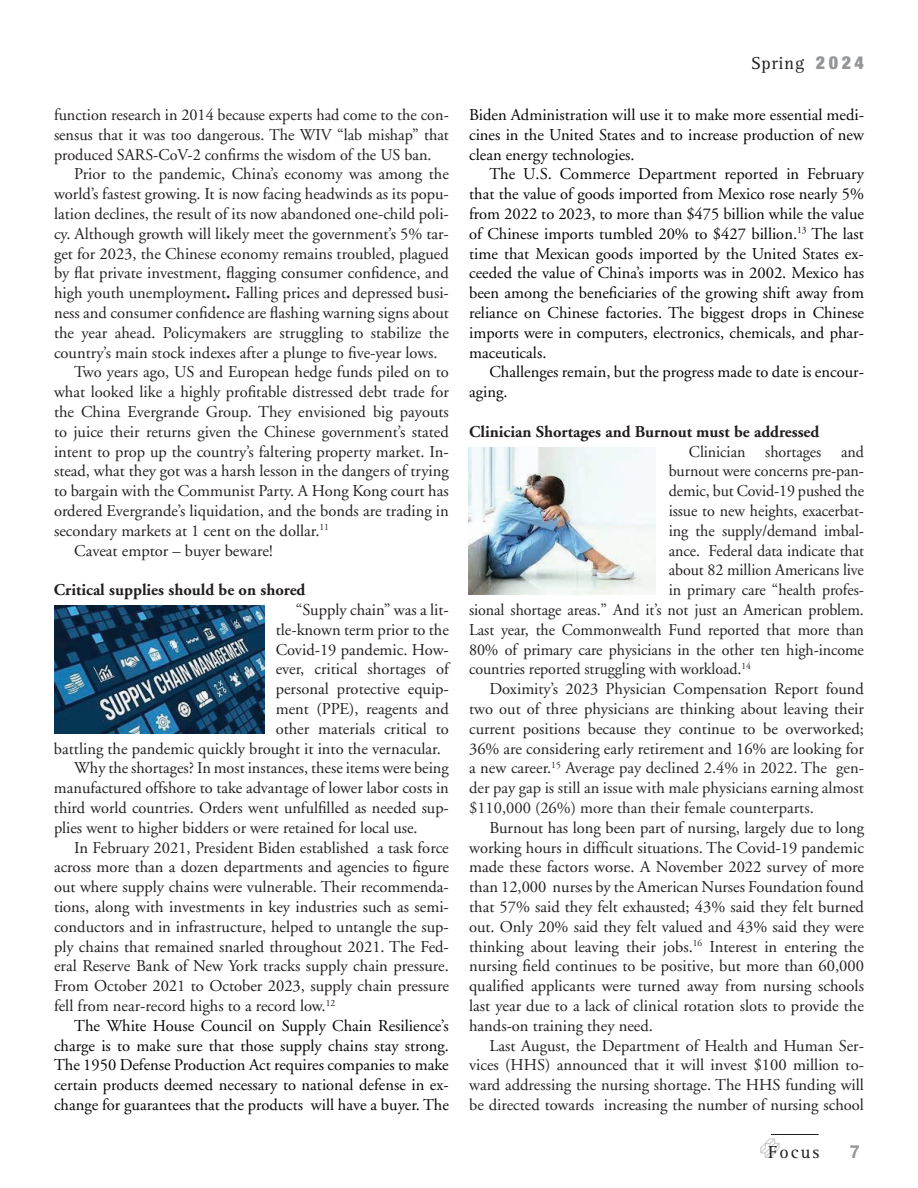
<style>
.page{position:relative;width:918px;height:1188px;background:#fff}
.page>*{position:absolute;margin:0;border:0;box-sizing:border-box;transform-origin:0 0}
.t1{font:18px "Rotis Serif";letter-spacing:.04em;color:#231f20}
.t2{font:700 18px "Helvetica Neue";color:#939598}
.t3{font:16.5px/19.8px "Adobe Garamond";color:#231f20;text-align:justify}
.t4{font:16.5px/19.8px "Adobe Garamond";color:#040503;text-align:justify}
.t5{font:16.5px "Adobe Garamond";color:#272727}
.t6{font:700 16.5px "Adobe Garamond";color:#231f20}
.s1{font-weight:700}
.s2{font-family:"Helvetica Neue";font-weight:900;font-stretch:condensed;color:#939598}
.s3{color:#231f20}
</style>
<div class="page">
<svg style="left:760px;top:1138px;width:20px;height:20px"></svg>
<hr style="left:771px;top:1134px;width:48px;height:1px;background:#231f20">
<img style="left:54px;top:605px;width:211px;height:129px">
<img style="left:469px;top:448px;width:186px;height:147px">
<p class="t3" style="left:54px;top:105px;width:396px">function research in 2014 because experts had come to the con&shy;sensus that it was too dangerous. The WIV “lab mishap” that produced SARS-CoV-2 confirms the wisdom of the US ban.</p>
<p class="t3" style="left:74px;top:165px;width:376px">Prior to the pandemic, China’s economy was among the</p>
<p class="t3" style="left:54px;top:185px;width:396px">world’s fastest growing. It is now facing headwinds as its popu-</p>
<p class="t3" style="left:54px;top:204px;width:396px">lation declines, the result of its now abandoned one-child poli-</p>
<p class="t3" style="left:54px;top:224px;width:396px">cy. Although growth will likely meet the government’s 5% tar-</p>
<p class="t3" style="left:54px;top:244px;width:396px">get for 2023, the Chinese economy remains troubled, plagued</p>
<p class="t3" style="left:54px;top:264px;width:396px">by flat private investment, flagging consumer confidence, and</p>
<p class="t3" style="left:54px;top:284px;width:396px">high youth unemployment<span class="s1">.</span> Falling prices and depressed busi-</p>
<p class="t3" style="left:54px;top:303px;width:396px">ness and consumer confidence are flashing warning signs about</p>
<p class="t3" style="left:54px;top:323px;width:396px">the year ahead. Policymakers are struggling to stabilize the</p>
<p class="t3" style="left:54px;top:343px;width:385px">country’s main stock indexes after a plunge to five-year lows.</p>
<p class="t3" style="left:74px;top:363px;width:376px">Two years ago, US and European hedge funds piled on to</p>
<p class="t3" style="left:54px;top:383px;width:396px">what looked like a highly profitable distressed debt trade for</p>
<p class="t3" style="left:54px;top:402px;width:396px">the China Evergrande Group. They envisioned big payouts</p>
<p class="t3" style="left:54px;top:422px;width:396px">to juice their returns given the Chinese government’s stated</p>
<p class="t3" style="left:54px;top:442px;width:396px">intent to prop up the country’s faltering property market. In-</p>
<p class="t3" style="left:54px;top:462px;width:396px">stead, what they got was a harsh lesson in the dangers of trying</p>
<p class="t3" style="left:54px;top:482px;width:396px">to bargain with the Communist Party. A Hong Kong court has</p>
<p class="t3" style="left:54px;top:501px;width:396px">ordered Evergrande’s liquidation, and the bonds are trading in</p>
<p class="t3" style="left:54px;top:521px;width:277px">secondary markets at 1 cent on the dollar.<sup>11</sup></p>
<p class="t3" style="left:74px;top:541px;width:200px">Caveat emptor – buyer beware!</p>
<p class="t6" style="left:54px;top:581px;width:253px">Critical supplies should be on shored</p>
<p class="t3" style="left:296px;top:600px;width:154px">“Supply chain” was a lit-</p>
<p class="t3" style="left:276px;top:620px;width:175px">tle-known term prior to the</p>
<p class="t3" style="left:276px;top:640px;width:175px">Covid-19 pandemic. How-</p>
<p class="t3" style="left:276px;top:660px;width:175px">ever, critical shortages of</p>
<p class="t3" style="left:276px;top:680px;width:175px">personal protective equip-</p>
<p class="t3" style="left:276px;top:699px;width:175px">ment (PPE), reagents and</p>
<p class="t3" style="left:276px;top:719px;width:175px">other materials critical to</p>
<p class="t3" style="left:54px;top:739px;width:388px">battling the pandemic quickly brought it into the vernacular.</p>
<p class="t3" style="left:74px;top:759px;width:376px">Why the shortages? In most instances, these items were being</p>
<p class="t3" style="left:54px;top:779px;width:396px">manufactured offshore to take advantage of lower labor costs in</p>
<p class="t3" style="left:54px;top:798px;width:396px">third world countries. Orders went unfulfilled as needed sup-</p>
<p class="t3" style="left:54px;top:818px;width:365px">plies went to higher bidders or were retained for local use.</p>
<p class="t3" style="left:74px;top:838px;width:376px">In February 2021, President Biden established a task force</p>
<p class="t3" style="left:54px;top:858px;width:396px">across more than a dozen departments and agencies to figure</p>
<p class="t3" style="left:54px;top:878px;width:396px">out where supply chains were vulnerable. Their recommenda-</p>
<p class="t3" style="left:54px;top:897px;width:396px">tions, along with investments in key industries such as semi-</p>
<p class="t3" style="left:54px;top:917px;width:396px">conductors and in infrastructure, helped to untangle the sup-</p>
<p class="t3" style="left:54px;top:937px;width:396px">ply chains that remained snarled throughout 2021. The Fed-</p>
<p class="t3" style="left:54px;top:957px;width:396px">eral Reserve Bank of New York tracks supply chain pressure.</p>
<p class="t3" style="left:54px;top:977px;width:396px">From October 2021 to October 2023, supply chain pressure</p>
<p class="t3" style="left:54px;top:996px;width:283px">fell from near-record highs to a record low.<sup>12</sup></p>
<p class="t4" style="left:74px;top:1016px;width:376px">The White House Council on Supply Chain Resilience’s</p>
<p class="t4" style="left:54px;top:1036px;width:396px">charge is to make sure that those supply chains stay strong.</p>
<p class="t4" style="left:54px;top:1056px;width:396px">The 1950 Defense Production Act requires companies to make</p>
<p class="t4" style="left:54px;top:1076px;width:396px">certain products deemed necessary to national defense in ex-</p>
<p class="t4" style="left:54px;top:1095px;width:396px">change for guarantees that the products will have a buyer. The</p>
<p class="t1" style="left:751px;top:52px;width:114px">Spring <span class="s2">2 0 2 4</span></p>
<p class="t4" style="left:469px;top:105px;width:396px">Biden Administration will use it to make more essential medi&shy;cines in the United States and to increase production of new clean energy technologies.</p>
<p class="t4" style="left:469px;top:165px;width:396px;text-indent:20px">The U.S. Commerce Department reported in February that the value of goods imported from Mexico rose nearly 5% from 2022 to 2023, to more than $475 billion while the value of Chinese imports tumbled 20% to $427 billion.<sup>13</sup> The last time that Mexican goods imported by the United States ex&shy;ceeded the value of China’s imports was in 2002. Mexico has been among the beneficiaries of the growing shift away from reliance on Chinese factories. The biggest drops in Chinese imports were in computers, electronics, chemicals, and phar&shy;maceuticals.</p>
<p class="t4" style="left:469px;top:363px;width:396px;text-indent:20px">Challenges remain, but the progress made to date is encour&shy;aging.</p>
<p class="t6" style="left:469px;top:423px;width:352px">Clinician Shortages and Burnout must be addressed</p>
<p class="t3" style="left:689px;top:442px;width:177px">Clinician shortages and</p>
<p class="t3" style="left:669px;top:462px;width:197px">burnout were concerns pre-pan-</p>
<p class="t3" style="left:669px;top:482px;width:197px">demic, but Covid-19 pushed the</p>
<p class="t3" style="left:669px;top:501px;width:197px">issue to new heights, exacerbat-</p>
<p class="t3" style="left:669px;top:521px;width:197px">ing the supply/demand imbal-</p>
<p class="t3" style="left:669px;top:541px;width:197px">ance. Federal data indicate that</p>
<p class="t3" style="left:669px;top:561px;width:197px">about 82 million Americans live</p>
<p class="t3" style="left:669px;top:581px;width:197px">in primary care “health profes-</p>
<p class="t3" style="left:469px;top:600px;width:396px">sional shortage areas.” And it’s not just an American problem.</p>
<p class="t3" style="left:469px;top:620px;width:396px">Last year, the Commonwealth Fund reported that more than</p>
<p class="t3" style="left:469px;top:640px;width:396px">80% of primary care physicians in the other ten high-income</p>
<p class="t3" style="left:469px;top:660px;width:283px">countries reported struggling with workload.<sup>14</sup></p>
<p class="t3" style="left:489px;top:680px;width:376px">Doximity’s 2023 Physician Compensation Report found</p>
<p class="t3" style="left:469px;top:699px;width:396px">two out of three physicians are thinking about leaving their</p>
<p class="t3" style="left:469px;top:719px;width:396px">current positions because they continue to be overworked;</p>
<p class="t3" style="left:469px;top:739px;width:396px">36% are considering early retirement and 16% are looking for</p>
<p class="t5" style="left:469px;top:759px;width:396px"><span class="s3">a new career.</span><sup>15</sup> Average pay declined 2.4% in 2022. The gen-</p>
<p class="t5" style="left:469px;top:779px;width:396px">der pay gap is still an issue with male physicians earning almost</p>
<p class="t5" style="left:469px;top:799px;width:346px">$110,000 (26%) more than their female counterparts.</p>
<p class="t3" style="left:469px;top:818px;width:396px;text-indent:20px">Burnout has long been part of nursing, largely due to long working hours in difficult situations. The Covid-19 pandemic made these factors worse. A November 2022 survey of more than 12,000 nurses by the American Nurses Foundation found that 57% said they felt exhausted; 43% said they felt burned out. Only 20% said they felt valued and 43% said they were thinking about leaving their jobs.<sup>16</sup> Interest in entering the nursing field continues to be positive, but more than 60,000 qualified applicants were turned away from nursing schools last year due to a lack of clinical rotation slots to provide the hands-on training they need.</p>
<p class="t3" style="left:469px;top:1036px;width:396px;text-indent:20px">Last August, the Department of Health and Human Ser&shy;vices (HHS) announced that it will invest $100 million to&shy;ward addressing the nursing shortage. The HHS funding will be directed towards increasing the number of nursing school</p>
<p class="t1" style="left:768px;top:1142px;width:53px">Focus</p>
<p class="t2" style="left:850px;top:1140px;width:12px">7</p>
</div>
